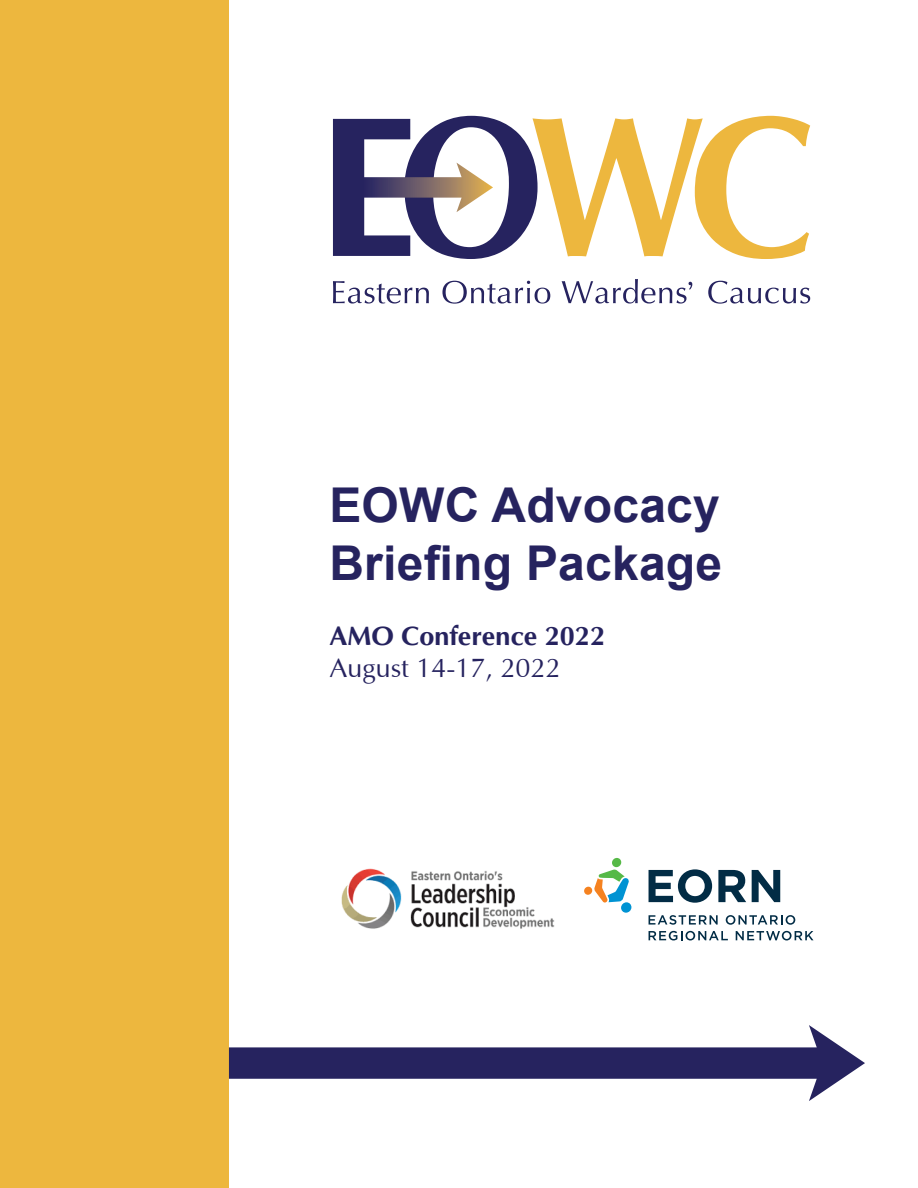
<style>
.page{position:relative;width:918px;height:1188px;background:#fff}
.page>*{position:absolute;margin:0;border:0;box-sizing:border-box;transform-origin:0 0}
.t1{font:700 48px/57.6px "Arial";letter-spacing:.005em;color:#26235f}
.t2{font:700 27px "Optima";color:#26235f}
.t3{font:27px "Optima";color:#26235f}
</style>
<div class="page">
<div style="left:0;top:0;width:229px;height:1188px;background:#edb73e"></div>
<svg style="left:333px;top:281px;width:96px;height:23px"></svg>
<svg style="left:442px;top:281px;width:108px;height:23px"></svg>
<svg style="left:708px;top:281px;width:102px;height:23px"></svg>
<svg style="left:562px;top:279px;width:130px;height:25px"></svg>
<svg style="left:333px;top:116px;width:477px;height:143px"></svg>
<img style="left:341px;top:868px;width:214px;height:61px">
<svg style="left:649px;top:915px;width:69px;height:10px"></svg>
<svg style="left:726px;top:915px;width:69px;height:10px"></svg>
<svg style="left:649px;top:931px;width:79px;height:9px"></svg>
<svg style="left:736px;top:931px;width:77px;height:9px"></svg>
<svg style="left:649px;top:869px;width:63px;height:34px"></svg>
<svg style="left:718px;top:870px;width:28px;height:32px"></svg>
<svg style="left:752px;top:870px;width:28px;height:32px"></svg>
<div style="left:612px;top:858px;width:9px;height:9px;background:#56b947;border-radius:50%"></div>
<div style="left:621px;top:902px;width:11px;height:11px;background:#0093d3;border-radius:50%"></div>
<div style="left:584px;top:887px;width:8px;height:8px;background:#f58220;border-radius:50%"></div>
<svg style="left:594px;top:869px;width:35px;height:34px"></svg>
<svg style="left:229px;top:1025px;width:636px;height:76px"></svg>
<p class="t1" style="left:329px;top:478px;width:394px">EOWC Advocacy<br>Briefing Package</p>
<p class="t2" style="left:329px;top:621px;width:277px">AMO Conference 2022</p>
<p class="t3" style="left:329px;top:654px;width:233px">August 14-17, 2022</p>
</div>
